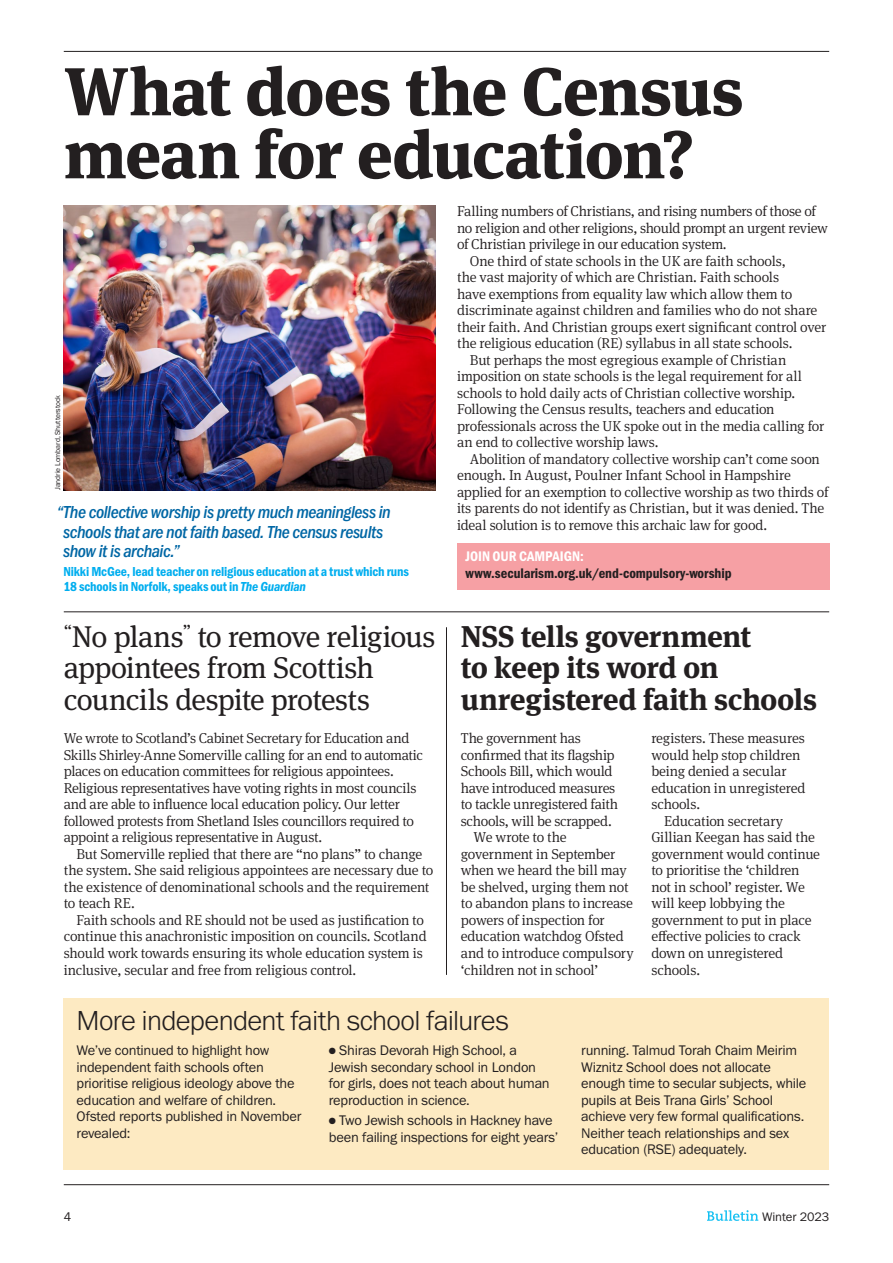
<style>
.page{position:relative;width:893px;height:1263px;background:#fff}
.page>*{position:absolute;margin:0;border:0;box-sizing:border-box;transform-origin:0 0}
.Header_Span{font:800 67.5px/63px "Meta Serif Pro";letter-spacing:-.02em;color:#231f20}
.Header_Span-2{font:30px/31.5px "Meta Serif Pro";letter-spacing:-.025em;color:#231f20}
.Header_Span-3{font:700 30px/31.5px "Meta Serif Pro";letter-spacing:-.015em;color:#231f20}
.Header_Temp{font:300 28.5px "Franklin Gothic URW";letter-spacing:-.02em;color:#231f20}
.Pull_quote{font:18px/19.5px "Franklin Gothic URW Con Med Ita";letter-spacing:-.025em;color:#0067a5}
.Body_Text_Indented_U{font:300 14.4px/16.5px "Meta Serif Pro";letter-spacing:-.015em;color:#231f20}
.Body_Text_No_Indent{font:300 14.4px/16.5px "Meta Serif Pro";letter-spacing:-.025em;color:#231f20}
.Body_Text_Indented_U-2{font:14.4px/16.5px "Franklin Gothic URW Boo";letter-spacing:-.015em;color:#231f20}
.Body_Text_Indented_U-3{font:14.4px/16.5px "Franklin Gothic URW Con Dem";letter-spacing:-.005em;color:#231f20}
.Pull_Quote_Cite{font:13.5px/15px "Franklin Gothic URW Con Dem";letter-spacing:-.015em;color:#00aeef}
.t1{font:12.75px "Franklin Gothic URW Boo";letter-spacing:-.01em;color:#231f20}
.Photo_Credit{font:7.5px "Franklin Gothic URW Boo";letter-spacing:-.01em;color:#231f20}
.s1{font-family:"Franklin Gothic URW Con Dem Ita"}
.s2{color:#fff}
</style>
<div class="page">
<svg style="left:707px;top:1210px;width:51px;height:11px"></svg>
<hr style="left:64px;top:51px;width:765px;height:1px;background:#231f20">
<hr style="left:64px;top:1184px;width:765px;height:1px;background:#231f20">
<hr style="left:64px;top:611px;width:765px;height:1px;background:#231f20">
<div style="left:64px;top:998px;width:765px;height:171px;background:#fdeac2"></div>
<img style="left:64px;top:206px;width:372px;height:284px">
<div style="left:457px;top:543px;width:372px;height:47px;background:#f6a0a4"></div>
<hr style="left:446px;top:627px;width:1px;height:348px;background:#231f20">
<p class="Header_Span" style="left:64px;top:54px;width:681px">What does the Census mean for education?</p>
<p class="Body_Text_No_Indent" style="left:457px;top:202px;width:372px">Falling numbers of Christians, and rising numbers of those of no religion and other religions, should prompt an urgent review of Christian privilege in our education system.</p>
<p class="Body_Text_Indented_U" style="left:457px;top:252px;width:371px;text-indent:13px">One third of state schools in the UK are faith schools,<br>the vast majority of which are Christian. Faith schools<br>have exemptions from equality law which allow them to discriminate against children and families who do not share their faith. And Christian groups exert significant control over the religious education (RE) syllabus in all state schools.</p>
<p class="Body_Text_Indented_U" style="left:457px;top:351px;width:369px;text-indent:13px">But perhaps the most egregious example of Christian imposition on state schools is the legal requirement for all schools to hold daily acts of Christian collective worship.<br>Following the Census results, teachers and education professionals across the UK spoke out in the media calling for an end to collective worship laws.</p>
<p class="Body_Text_Indented_U" style="left:457px;top:450px;width:373px;text-indent:13px">Abolition of mandatory collective worship can’t come soon enough. In August, Poulner Infant School in Hampshire applied for an exemption to collective worship as two thirds of its parents do not identify as Christian, but it was denied. The ideal solution is to remove this archaic law for good.</p>
<p class="Photo_Credit" style="left:53px;top:490px;width:96px;rotate:-90deg">Jandrie Lombard, Shutterstock</p>
<p class="Pull_quote" style="left:63px;top:501px;width:329px;text-indent:-6px">“The collective worship is pretty much meaningless in schools that are not faith based. The census results show it is archaic.”</p>
<p class="Pull_Quote_Cite" style="left:63px;top:564px;width:347px">Nikki McGee, lead teacher on religious education at a trust which runs<br>18 schools in Norfolk, speaks out in <span class="s1">The Guardian</span></p>
<p class="Body_Text_Indented_U-3" style="left:466px;top:548px;width:267px"><span class="s2">JOIN OUR CAMPAIGN: </span>www.secularism.org.uk/end-compulsory-worship</p>
<p class="Header_Span-2" style="left:64px;top:619px;width:373px"><sup>“</sup>No plans<sup>”</sup> to remove religious appointees from Scottish councils despite protests</p>
<p class="Body_Text_No_Indent" style="left:64px;top:729px;width:361px">We wrote to Scotland’s Cabinet Secretary for Education and Skills Shirley-Anne Somerville calling for an end to automatic places on education committees for religious appointees.<br>Religious representatives have voting rights in most councils and are able to influence local education policy. Our letter followed protests from Shetland Isles councillors required to appoint a religious representative in August.</p>
<p class="Body_Text_Indented_U" style="left:64px;top:845px;width:371px;text-indent:13px">But Somerville replied that there are “no plans” to change the system. She said religious appointees are necessary due to the existence of denominational schools and the requirement to teach RE.</p>
<p class="Body_Text_Indented_U" style="left:64px;top:911px;width:364px;text-indent:13px">Faith schools and RE should not be used as justification to continue this anachronistic imposition on councils. Scotland should work towards ensuring its whole education system is inclusive, secular and free from religious control.</p>
<p class="Header_Span-3" style="left:461px;top:618px;width:358px">NSS tells government<br>to keep its word on unregistered faith schools</p>
<p class="Body_Text_No_Indent" style="left:461px;top:729px;width:159px">The government has confirmed that its flagship<br>Schools Bill, which would have introduced measures to tackle unregistered faith schools, will be scrapped.</p>
<p class="Body_Text_Indented_U" style="left:461px;top:828px;width:174px;text-indent:13px">We wrote to the government in September when we heard the bill may be shelved, urging them not to abandon plans to increase powers of inspection for education watchdog Ofsted and to introduce compulsory ‘children not in school’</p>
<p class="Body_Text_Indented_U" style="left:651px;top:729px;width:156px">registers. These measures would help stop children being denied a secular education in unregistered schools.</p>
<p class="Body_Text_Indented_U" style="left:651px;top:812px;width:170px;text-indent:13px">Education secretary<br>Gillian Keegan has said the government would continue to prioritise the ‘children not in school’ register. We will keep lobbying the government to put in place effective policies to crack down on unregistered schools.</p>
<p class="Header_Temp" style="left:77px;top:1003px;width:434px">More independent faith school failures</p>
<p class="Body_Text_Indented_U-2" style="left:77px;top:1042px;width:226px">We’ve continued to highlight how independent faith schools often prioritise religious ideology above the education and welfare of children.<br>Ofsted reports published in November revealed:</p>
<p class="Body_Text_Indented_U-2" style="left:329px;top:1042px;width:222px">● Shiras Devorah High School, a<br>Jewish secondary school in London for girls, does not teach about human reproduction in science.</p>
<p class="Body_Text_Indented_U-2" style="left:329px;top:1112px;width:231px">● Two Jewish schools in Hackney have been failing inspections for eight years’</p>
<p class="Body_Text_Indented_U-2" style="left:581px;top:1042px;width:227px">running. Talmud Torah Chaim Meirim Wiznitz School does not allocate enough time to secular subjects, while pupils at Beis Trana Girls’ School achieve very few formal qualifications.<br>Neither teach relationships and sex education (RSE) adequately.</p>
<p class="t1" style="left:64px;top:1209px;width:9px">4</p>
<p class="t1" style="left:762px;top:1208px;width:69px">Winter 2023</p>
</div>
